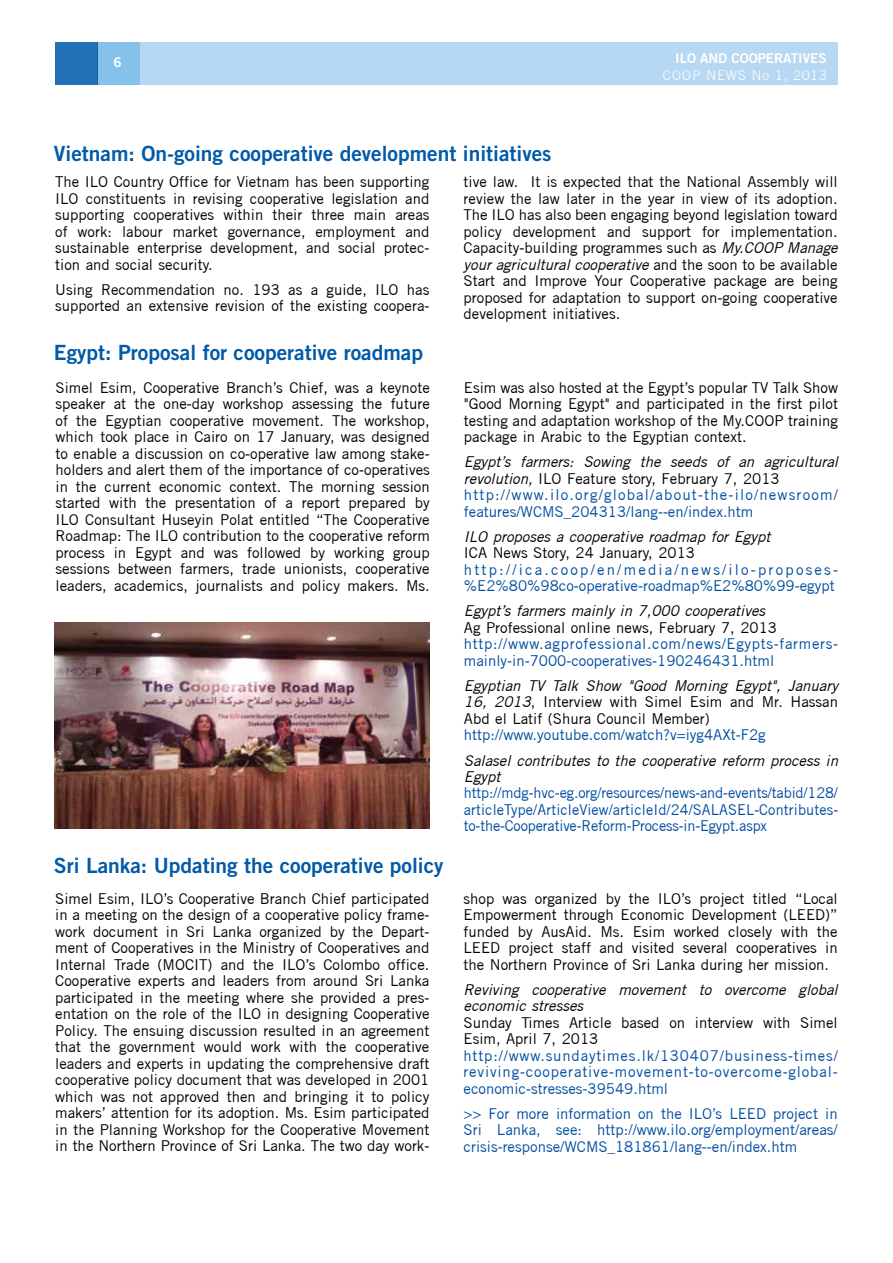
<style>
.page{position:relative;width:893px;height:1263px;background:#fff}
.page>*{position:absolute;margin:0;border:0;box-sizing:border-box;transform-origin:0 0}
.t1{font:21px "Trade Gothic LT Std Bd 2";color:#005aa9}
.t2{font:15px/16.5px "Trade Gothic";color:#000;text-align:justify}
.t3{font:15px/16.5px "Trade Gothic";color:#004d9f;text-align:justify}
.t4{font:italic 15px/16.5px "Trade Gothic";color:#000}
.t5{font:15px/16.5px "Trade Gothic";letter-spacing:.045em;color:#004d9f}
.t6{font:13.5px "Trade Gothic LT Std Bd 2";color:#fff}
.t7{font:300 13.5px "Trade Gothic";letter-spacing:.08em;color:#fff}
.s1{font-style:italic}
.s2{font-style:italic;color:#000}
.s3{color:#000}
</style>
<div class="page">
<div style="left:140px;top:43px;width:698px;height:42px;background:#b6d8f2"></div>
<div style="left:97px;top:43px;width:43px;height:42px;background:#85c1ea"></div>
<div style="left:55px;top:43px;width:43px;height:42px;background:#2878bd"></div>
<img style="left:54px;top:622px;width:375px;height:206px">
<p class="t6" style="left:114px;top:54px;width:10px">6</p>
<p class="t6" style="left:675px;top:50px;width:153px">ILO AND COOPERATIVES</p>
<p class="t7" style="left:663px;top:67px;width:165px">COOP NEWS No 1, 2013</p>
<h1 class="t1" style="left:54px;top:140px;width:499px">Vietnam: On-going cooperative development initiatives</h1>
<p class="t2" style="left:55px;top:174px;width:376px">The ILO Country Office for Vietnam has been supporting ILO constituents in revising cooperative legislation and supporting cooperatives within their three main areas of work: labour market governance, employment and sustainable enterprise development, and social protec&shy;tion and social security.</p>
<p class="t2" style="left:55px;top:281px;width:376px">Using Recommendation no. 193 as a guide, ILO has supported an extensive revision of the existing coopera-</p>
<h1 class="t1" style="left:54px;top:340px;width:371px">Egypt: Proposal for cooperative roadmap</h1>
<p class="t2" style="left:463px;top:174px;width:376px">tive law. It is expected that the National Assembly will review the law later in the year in view of its adoption.<br>The ILO has also been engaging beyond legislation toward policy development and support for implementation.<br>Capacity-building programmes such as <span class="s1">My.COOP Manage your agricultural cooperative</span> and the soon to be available Start and Improve Your Cooperative package are being proposed for adaptation to support on-going cooperative development initiatives.</p>
<p class="t2" style="left:56px;top:379px;width:376px">Simel Esim, Cooperative Branch’s Chief, was a keynote speaker at the one-day workshop assessing the future of the Egyptian cooperative movement. The workshop, which took place in Cairo on 17 January, was designed to enable a discussion on co-operative law among stake&shy;holders and alert them of the importance of co-operatives in the current economic context. The morning session started with the presentation of a report prepared by ILO Consultant Huseyin Polat entitled “The Cooperative Roadmap: The ILO contribution to the cooperative reform process in Egypt and was followed by working group sessions between farmers, trade unionists, cooperative leaders, academics, journalists and policy makers. Ms.</p>
<p class="t2" style="left:464px;top:379px;width:376px">Esim was also hosted at the Egypt’s popular TV Talk Show "Good Morning Egypt" and participated in the first pilot testing and adaptation workshop of the My.COOP training package in Arabic to the Egyptian context.</p>
<p class="t3" style="left:464px;top:454px;width:376px;text-align:left"><span class="s2">Egypt’s farmers: Sowing the seeds of an agricultural revolution,</span> <span class="s3">ILO Feature story, February 7, 2013 </span>http://www.ilo.org/global/about-the-ilo/newsroom/ features/WCMS_204313/lang--en/index.htm</p>
<p class="t4" style="left:464px;top:528px;width:308px">ILO proposes a cooperative roadmap for Egypt</p>
<p class="t2" style="left:464px;top:545px;width:233px">ICA News Story, 24 January, 2013</p>
<p class="t3" style="left:464px;top:561px;width:376px">http://ica.coop/en/media/news/ilo-proposes-%E2%80%98co-operative-roadmap%E2%80%99-egypt</p>
<p class="t4" style="left:464px;top:603px;width:303px">Egypt’s farmers mainly in 7,000 cooperatives</p>
<p class="t2" style="left:464px;top:619px;width:315px">Ag Professional online news, February 7, 2013</p>
<p class="t5" style="left:464px;top:636px;width:376px">http://www.agprofessional.com/news/Egypts-farmers&shy;mainly-in-7000-cooperatives-190246431.html</p>
<p class="t2" style="left:464px;top:677px;width:376px"><span class="s1">Egyptian TV Talk Show "Good Morning Egypt", January 16, 2013</span>, Interview with Simel Esim and Mr. Hassan Abd el Latif (Shura Council Member)</p>
<p class="t3" style="left:464px;top:727px;width:303px">http://www.youtube.com/watch?v=iyg4AXt-F2g</p>
<p class="t4" style="left:464px;top:752px;width:376px">Salasel contributes to the cooperative reform process in<br>Egypt</p>
<p class="t3" style="left:464px;top:785px;width:376px">http://mdg-hvc-eg.org/resources/news-and-events/tabid/128/ articleType/ArticleView/articleId/24/SALASEL-Contributes&shy;to-the-Cooperative-Reform-Process-in-Egypt.aspx</p>
<h1 class="t1" style="left:54px;top:853px;width:391px">Sri Lanka: Updating the cooperative policy</h1>
<p class="t2" style="left:55px;top:890px;width:376px">Simel Esim, ILO’s Cooperative Branch Chief participated in a meeting on the design of a cooperative policy frame&shy;work document in Sri Lanka organized by the Depart&shy;ment of Cooperatives in the Ministry of Cooperatives and Internal Trade (MOCIT) and the ILO’s Colombo office.<br>Cooperative experts and leaders from around Sri Lanka participated in the meeting where she provided a pres&shy;entation on the role of the ILO in designing Cooperative Policy. The ensuing discussion resulted in an agreement that the government would work with the cooperative leaders and experts in updating the comprehensive draft cooperative policy document that was developed in 2001 which was not approved then and bringing it to policy makers’ attention for its adoption. Ms. Esim participated in the Planning Workshop for the Cooperative Movement in the Northern Province of Sri Lanka. The two day work-</p>
<p class="t2" style="left:463px;top:890px;width:376px">shop was organized by the ILO’s project titled “Local Empowerment through Economic Development (LEED)” funded by AusAid. Ms. Esim worked closely with the LEED project staff and visited several cooperatives in the Northern Province of Sri Lanka during her mission.</p>
<p class="t4" style="left:463px;top:981px;width:376px">Reviving cooperative movement to overcome global economic stresses</p>
<p class="t2" style="left:463px;top:1014px;width:376px">Sunday Times Article based on interview with Simel<br>Esim, April 7, 2013</p>
<p class="t3" style="left:463px;top:1047px;width:376px">http://www.sundaytimes.lk/130407/business-times/ reviving-cooperative-movement-to-overcome-global&shy;economic-stresses-39549.html</p>
<p class="t3" style="left:463px;top:1105px;width:376px">&gt;&gt; For more information on the ILO’s LEED project in Sri Lanka, see: http://www.ilo.org/employment/areas/ crisis-response/WCMS_181861/lang--en/index.htm</p>
</div>
